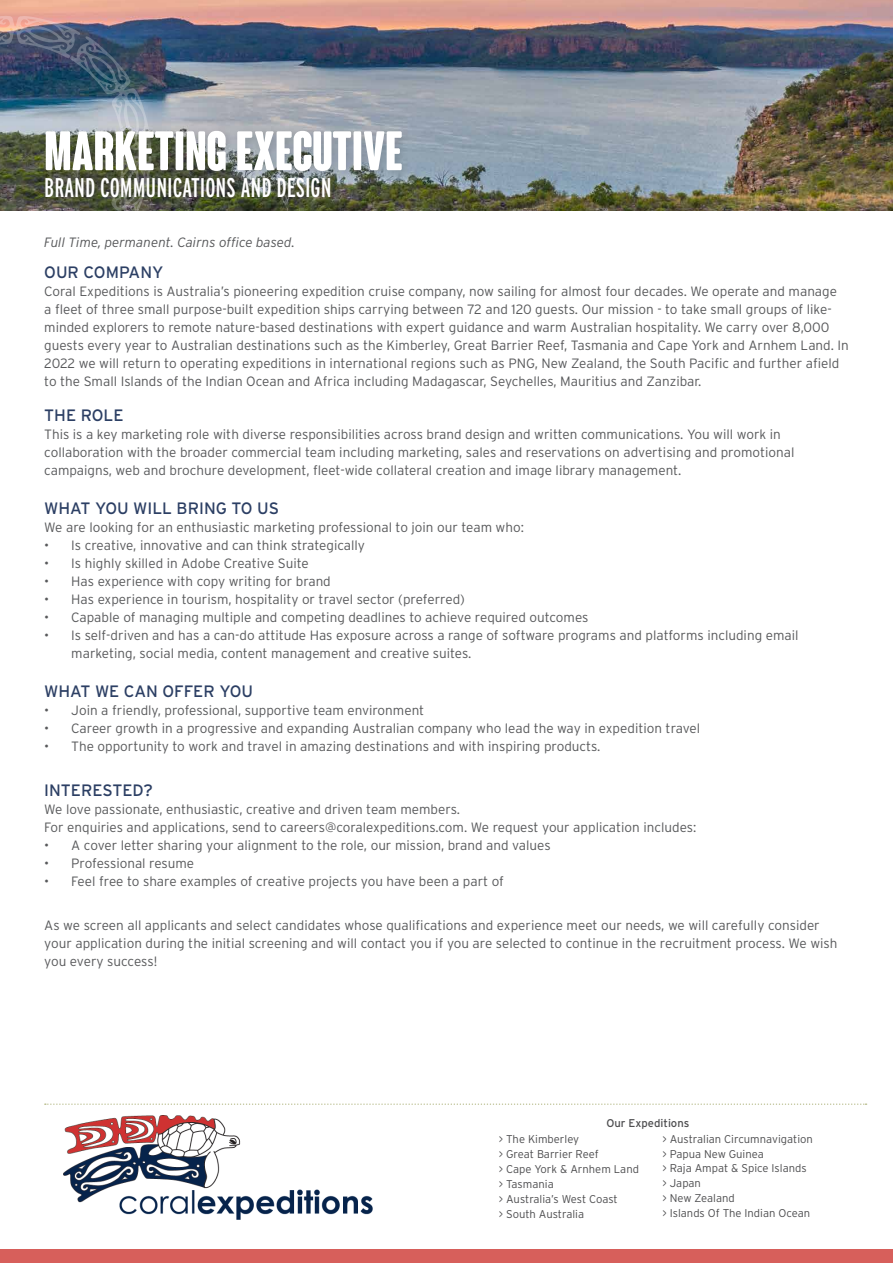
<style>
.page{position:relative;width:893px;height:1263px;background:#fff}
.page>*{position:absolute;margin:0;border:0;box-sizing:border-box;transform-origin:0 0}
.t1{font:700 condensed 54px "Coluna Rounded";color:#fff}
.t2{font:extra-condensed 27px "Interstate";color:#fff}
.t3{font:16.5px "Interstate";color:#2c3f64}
.t4{font:300 13.5px/18px "Interstate";color:#58595b}
.t5{font:italic 300 13.5px "Interstate";color:#58595b}
.t6{font:300 11.25px/15px "Interstate";color:#4d4d4f}
.t7{font:11.25px "Interstate";color:#4d4d4f}
</style>
<div class="page">
<img style="left:0;top:0;width:893px;height:210px">
<img style="left:0;top:16px;width:151px;height:195px">
<div style="left:40px;top:126px;width:373px;height:82px;background:#000;opacity:.15"></div>
<div style="left:0;top:1250px;width:893px;height:13px;background:#d75f5b"></div>
<svg style="left:45px;top:1103px;width:821px;height:2px"></svg>
<img style="left:64px;top:1116px;width:308px;height:104px">
<h1 class="t1" style="left:44px;top:120px;width:360px">MARKETING EXECUTIVE</h1>
<h2 class="t2" style="left:44px;top:172px;width:289px">BRAND COMMUNICATIONS AND DESIGN</h2>
<p class="t5" style="left:44px;top:237px;width:252px">Full Time, permanent. Cairns office based.</p>
<p class="t3" style="left:44px;top:266px;width:121px">OUR COMPANY</p>
<p class="t4" style="left:44px;top:283px;width:806px">Coral Expeditions is Australia’s pioneering expedition cruise company, now sailing for almost four decades. We operate and manage<br>a fleet of three small purpose-built expedition ships carrying between 72 and 120 guests. Our mission - to take small groups of like&shy;minded explorers to remote nature-based destinations with expert guidance and warm Australian hospitality. We carry over 8,000 guests every year to Australian destinations such as the Kimberley, Great Barrier Reef, Tasmania and Cape York and Arnhem Land. In 2022 we will return to operating expeditions in international regions such as PNG, New Zealand, the South Pacific and further afield to the Small Islands of the Indian Ocean and Africa including Madagascar, Seychelles, Mauritius and Zanzibar.</p>
<p class="t3" style="left:44px;top:409px;width:81px">THE ROLE</p>
<p class="t4" style="left:44px;top:426px;width:752px">This is a key marketing role with diverse responsibilities across brand design and written communications. You will work in collaboration with the broader commercial team including marketing, sales and reservations on advertising and promotional campaigns, web and brochure development, fleet-wide collateral creation and image library management.</p>
<p class="t3" style="left:44px;top:502px;width:236px">WHAT YOU WILL BRING TO US</p>
<p class="t4" style="left:44px;top:519px;width:481px">We are looking for an enthusiastic marketing professional to join our team who:</p>
<p class="t4" style="left:44px;top:537px;width:322px">• Is creative, innovative and can think strategically</p>
<p class="t4" style="left:44px;top:555px;width:266px">• Is highly skilled in Adobe Creative Suite</p>
<p class="t4" style="left:44px;top:573px;width:288px">• Has experience with copy writing for brand</p>
<p class="t4" style="left:44px;top:591px;width:422px">• Has experience in tourism, hospitality or travel sector (preferred)</p>
<p class="t4" style="left:44px;top:609px;width:546px">• Capable of managing multiple and competing deadlines to achieve required outcomes</p>
<p class="t4" style="left:71px;top:627px;width:729px;text-indent:-27px">• Is self-driven and has a can-do attitude Has exposure across a range of software programs and platforms including email marketing, social media, content management and creative suites.</p>
<p class="t3" style="left:44px;top:685px;width:210px">WHAT WE CAN OFFER YOU</p>
<p class="t4" style="left:44px;top:703px;width:381px">• Join a friendly, professional, supportive team environment</p>
<p class="t4" style="left:44px;top:721px;width:657px">• Career growth in a progressive and expanding Australian company who lead the way in expedition travel</p>
<p class="t4" style="left:44px;top:739px;width:558px">• The opportunity to work and travel in amazing destinations and with inspiring products.</p>
<p class="t3" style="left:44px;top:784px;width:110px">INTERESTED?</p>
<p class="t4" style="left:44px;top:801px;width:654px">We love passionate, enthusiastic, creative and driven team members.<br>For enquiries and applications, send to careers@coralexpeditions.com. We request your application includes:</p>
<p class="t4" style="left:44px;top:837px;width:508px">• A cover letter sharing your alignment to the role, our mission, brand and values</p>
<p class="t4" style="left:44px;top:855px;width:151px">• Professional resume</p>
<p class="t4" style="left:44px;top:873px;width:461px">• Feel free to share examples of creative projects you have been a part of</p>
<p class="t4" style="left:44px;top:918px;width:795px">As we screen all applicants and select candidates whose qualifications and experience meet our needs, we will carefully consider your application during the initial screening and will contact you if you are selected to continue in the recruitment process. We wish you every success!</p>
<p class="t7" style="left:606px;top:1119px;width:85px">Our Expeditions</p>
<p class="t6" style="left:662px;top:1132px;width:152px">&gt; Australian Circumnavigation &gt; Papua New Guinea<br>&gt; Raja Ampat &amp; Spice Islands &gt; Japan<br>&gt; New Zealand<br>&gt; Islands Of The Indian Ocean</p>
<p class="t6" style="left:499px;top:1132px;width:142px">&gt; The Kimberley<br>&gt; Great Barrier Reef<br>&gt; Cape York &amp; Arnhem Land &gt; Tasmania<br>&gt; Australia’s West Coast<br>&gt; South Australia</p>
</div>
